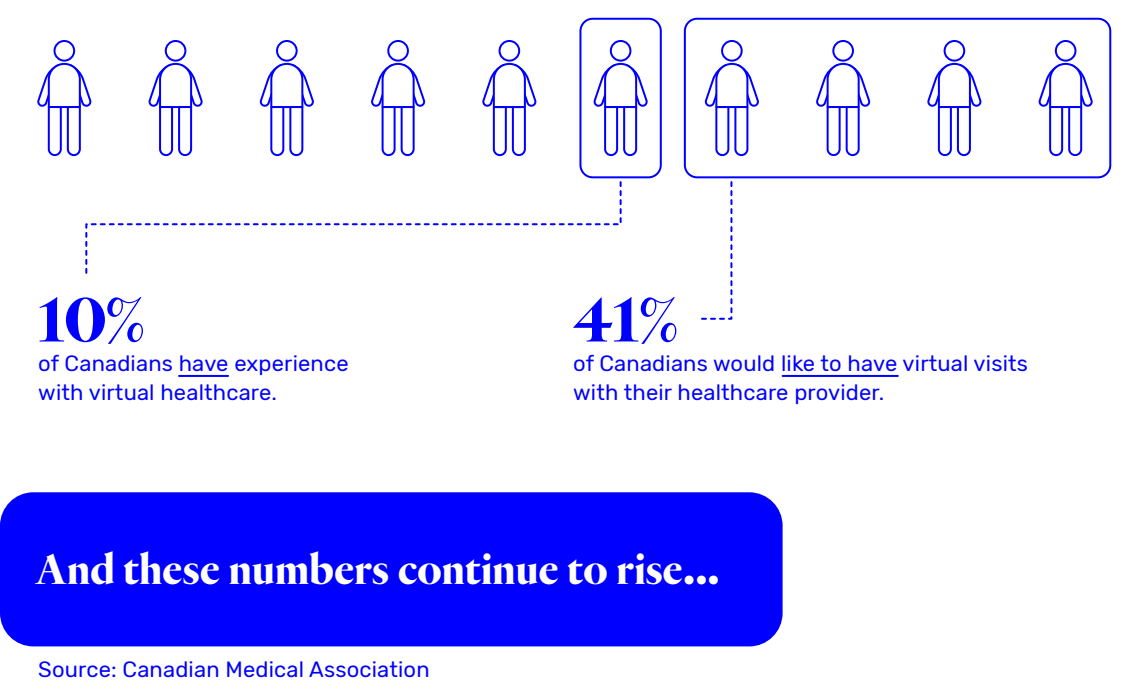
<style>
.page{position:relative;width:1130px;height:694px;background:#fff}
.page>*{position:absolute;margin:0;border:0;box-sizing:border-box;transform-origin:0 0}
.t1{font:700 64.9px "Heldane Display";color:#00f}
.t2{font:700 44px "Heldane Display";letter-spacing:.015em;color:#fff}
.t3{font:22px/29px "Rubik";letter-spacing:.01em;color:#00f}
</style>
<div class="page">
<div style="left:54px;top:40px;width:21px;height:22px;border:2px solid #00f;border-radius:50%"></div>
<svg style="left:37px;top:61px;width:55px;height:96px"></svg>
<div style="left:165px;top:40px;width:21px;height:22px;border:2px solid #00f;border-radius:50%"></div>
<svg style="left:148px;top:61px;width:55px;height:96px"></svg>
<svg style="left:277px;top:41px;width:20px;height:20px"></svg>
<div style="left:276px;top:40px;width:22px;height:22px;border:2px solid #00f;border-radius:50%"></div>
<svg style="left:259px;top:61px;width:55px;height:96px"></svg>
<svg style="left:388px;top:41px;width:20px;height:20px"></svg>
<div style="left:387px;top:40px;width:22px;height:22px;border:2px solid #00f;border-radius:50%"></div>
<svg style="left:371px;top:61px;width:55px;height:96px"></svg>
<div style="left:499px;top:40px;width:21px;height:22px;border:2px solid #00f;border-radius:50%"></div>
<svg style="left:482px;top:61px;width:55px;height:96px"></svg>
<div style="left:610px;top:40px;width:21px;height:22px;border:2px solid #00f;border-radius:50%"></div>
<svg style="left:593px;top:61px;width:55px;height:96px"></svg>
<svg style="left:722px;top:41px;width:20px;height:20px"></svg>
<div style="left:721px;top:40px;width:22px;height:22px;border:2px solid #00f;border-radius:50%"></div>
<svg style="left:704px;top:61px;width:55px;height:96px"></svg>
<svg style="left:833px;top:41px;width:20px;height:20px"></svg>
<div style="left:832px;top:40px;width:22px;height:22px;border:2px solid #00f;border-radius:50%"></div>
<svg style="left:816px;top:61px;width:55px;height:96px"></svg>
<div style="left:944px;top:40px;width:21px;height:22px;border:2px solid #00f;border-radius:50%"></div>
<svg style="left:927px;top:61px;width:55px;height:96px"></svg>
<div style="left:1055px;top:40px;width:21px;height:22px;border:2px solid #00f;border-radius:50%"></div>
<svg style="left:1038px;top:61px;width:55px;height:96px"></svg>
<svg style="left:85px;top:181px;width:537px;height:93px"></svg>
<svg style="left:701px;top:181px;width:32px;height:139px"></svg>
<hr style="left:783px;top:375px;width:115px;height:2px;background:#00f">
<hr style="left:179px;top:375px;width:49px;height:2px;background:#00f">
<div style="left:0;top:492px;width:783px;height:154px;background:#00f;border-radius:33px"></div>
<div style="left:684px;top:18px;width:427px;height:160px;border:2px solid #00f;border-radius:12px"></div>
<div style="left:579px;top:18px;width:83px;height:160px;border:2px solid #00f;border-radius:12px"></div>
<h1 class="t1" style="left:38px;top:280px;width:108px">10%</h1>
<h1 class="t1" style="left:573px;top:280px;width:107px">41%</h1>
<p class="t3" style="left:573px;top:349px;width:456px">of Canadians would like to have virtual visits with their healthcare provider.</p>
<p class="t3" style="left:38px;top:349px;width:312px">of Canadians have experience with virtual healthcare.</p>
<h2 class="t2" style="left:35px;top:541px;width:686px">And these numbers continue to rise...</h2>
<p class="t3" style="left:38px;top:655px;width:393px">Source: Canadian Medical Association</p>
</div>
